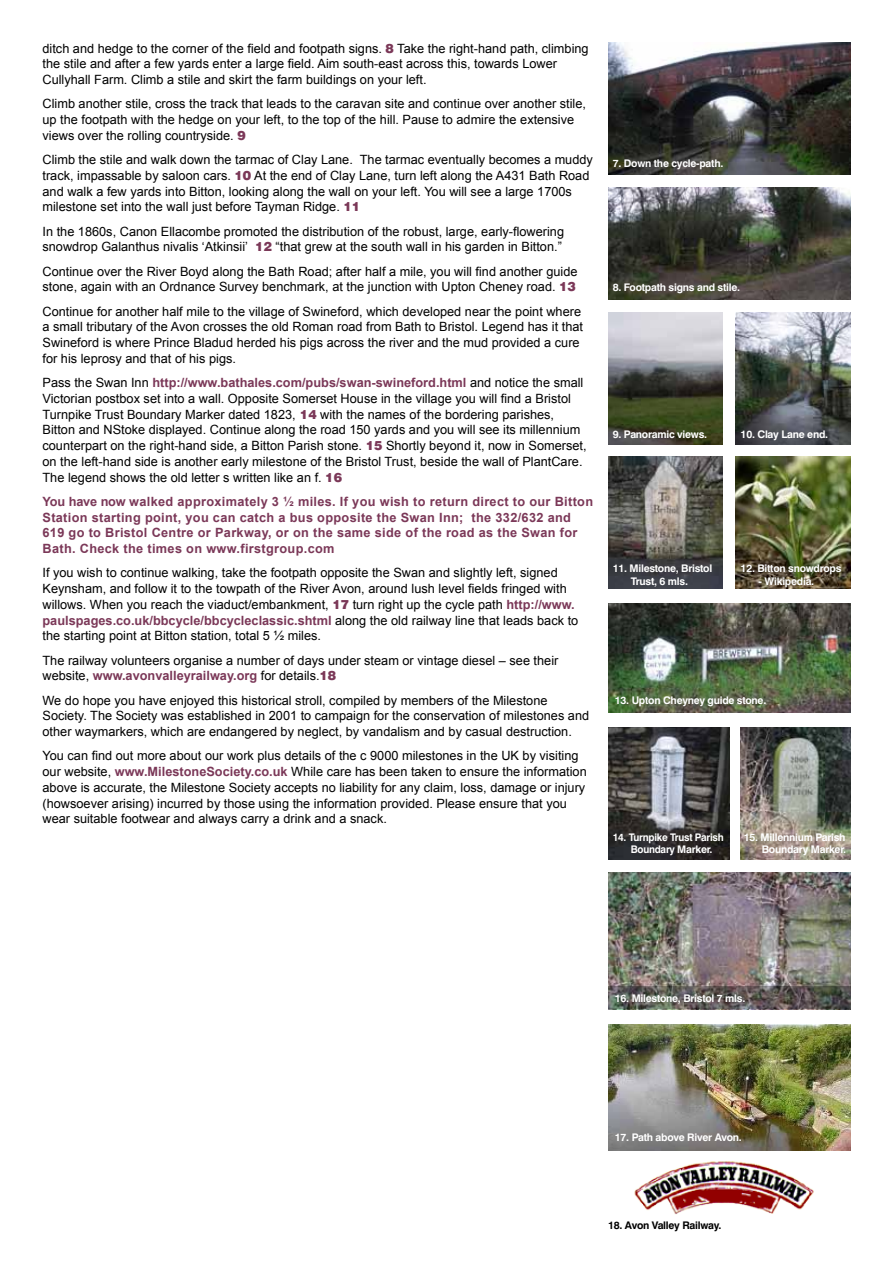
<style>
.page{position:relative;width:893px;height:1263px;background:#fff}
.page>*{position:absolute;margin:0;border:0;box-sizing:border-box;transform-origin:0 0}
.t1{font:12.75px/15.8px "Arial";color:#000}
.t2{font:700 12.75px/15.8px "Arial";letter-spacing:.025em;color:#7b3858}
.t3{font:700 10.5px/12.6px "Swiss 721 BT";letter-spacing:-.025em;color:#fff}
.t4{font:700 10.5px/12.6px "Swiss 721 BT";letter-spacing:-.025em;color:#fff;scale:.95 1}
.t5{font:700 10.5px "Swiss 721 BT";letter-spacing:-.025em;color:#000}
.s1{font-family:"Swiss 721 BT";font-weight:900;color:#7b3858}
.s2{font-weight:700;color:#7b3858}
</style>
<div class="page">
<img style="left:608px;top:873px;width:242px;height:113px">
<svg style="left:608px;top:986px;width:242px;height:23px;background:#5b5854"></svg>
<img style="left:608px;top:43px;width:242px;height:131px">
<img style="left:608px;top:188px;width:242px;height:112px">
<img style="left:608px;top:313px;width:115px;height:132px">
<img style="left:736px;top:313px;width:114px;height:132px">
<img style="left:608px;top:456px;width:115px;height:132px">
<img style="left:736px;top:456px;width:114px;height:132px">
<img style="left:608px;top:603px;width:242px;height:110px">
<img style="left:608px;top:727px;width:121px;height:132px">
<img style="left:741px;top:727px;width:109px;height:132px">
<img style="left:608px;top:1025px;width:242px;height:125px">
<img style="left:634px;top:1161px;width:180px;height:53px">
<p class="t1" style="left:43px;top:41px;width:548px">ditch and hedge to the corner of the field and footpath signs. <span class="s1">8</span> Take the right-hand path, climbing the stile and after a few yards enter a large field. Aim south-east across this, towards Lower<br>Cullyhall Farm. Climb a stile and skirt the farm buildings on your left.</p>
<p class="t1" style="left:43px;top:96px;width:545px">Climb another stile, cross the track that leads to the caravan site and continue over another stile, up the footpath with the hedge on your left, to the top of the hill. Pause to admire the extensive views over the rolling countryside. <span class="s1">9</span></p>
<p class="t1" style="left:43px;top:152px;width:552px">Climb the stile and walk down the tarmac of Clay Lane. The tarmac eventually becomes a muddy track, impassable by saloon cars. <span class="s1">10</span> At the end of Clay Lane, turn left along the A431 Bath Road and walk a few yards into Bitton, looking along the wall on your left. You will see a large 1700s milestone set into the wall just before Tayman Ridge. <span class="s1">11</span></p>
<p class="t1" style="left:43px;top:223px;width:523px">In the 1860s, Canon Ellacombe promoted the distribution of the robust, large, early-flowering snowdrop Galanthus nivalis ‘Atkinsii’ <span class="s1">12</span> “that grew at the south wall in his garden in Bitton.”</p>
<p class="t1" style="left:43px;top:263px;width:537px">Continue over the River Boyd along the Bath Road; after half a mile, you will find another guide stone, again with an Ordnance Survey benchmark, at the junction with Upton Cheney road. <span class="s1">13</span></p>
<p class="t1" style="left:43px;top:303px;width:542px">Continue for another half mile to the village of Swineford, which developed near the point where a small tributary of the Avon crosses the old Roman road from Bath to Bristol. Legend has it that Swineford is where Prince Bladud herded his pigs across the river and the mud provided a cure for his leprosy and that of his pigs.</p>
<p class="t1" style="left:43px;top:375px;width:546px">Pass the Swan Inn <span class="s2">http://www.bathales.com/pubs/swan-swineford.html</span> and notice the small Victorian postbox set into a wall. Opposite Somerset House in the village you will find a Bristol Turnpike Trust Boundary Marker dated 1823, <span class="s1">14</span> with the names of the bordering parishes, Bitton and NStoke displayed. Continue along the road 150 yards and you will see its millennium counterpart on the right-hand side, a Bitton Parish stone. <span class="s1">15</span> Shortly beyond it, now in Somerset, on the left-hand side is another early milestone of the Bristol Trust, beside the wall of PlantCare.<br>The legend shows the old letter s written like an f. <span class="s1">16</span></p>
<p class="t2" style="left:43px;top:494px;width:552px">You have now walked approximately 3 ½ miles. If you wish to return direct to our Bitton Station starting point, you can catch a bus opposite the Swan Inn; the 332/632 and 619 go to Bristol Centre or Parkway, or on the same side of the road as the Swan for Bath. Check the times on www.firstgroup.com</p>
<p class="t1" style="left:43px;top:565px;width:537px">If you wish to continue walking, take the footpath opposite the Swan and slightly left, signed Keynsham, and follow it to the towpath of the River Avon, around lush level fields fringed with willows. When you reach the viaduct/embankment, <span class="s1">17</span> turn right up the cycle path <span class="s2">http://www. paulspages.co.uk/bbcycle/bbcycleclassic.shtml</span> along the old railway line that leads back to the starting point at Bitton station, total 5 ½ miles.</p>
<p class="t1" style="left:43px;top:652px;width:517px">The railway volunteers organise a number of days under steam or vintage diesel – see their website, <span class="s2">www.avonvalleyrailway.org</span> for details.<span class="s1">18</span></p>
<p class="t1" style="left:43px;top:692px;width:548px">We do hope you have enjoyed this historical stroll, compiled by members of the Milestone<br>Society. The Society was established in 2001 to campaign for the conservation of milestones and other waymarkers, which are endangered by neglect, by vandalism and by casual destruction.</p>
<p class="t1" style="left:43px;top:748px;width:546px">You can find out more about our work plus details of the c 9000 milestones in the UK by visiting our website, <span class="s2">www.MilestoneSociety.co.uk</span> While care has been taken to ensure the information above is accurate, the Milestone Society accepts no liability for any claim, loss, damage or injury (howsoever arising) incurred by those using the information provided. Please ensure that you wear suitable footwear and always carry a drink and a snack.</p>
<p class="t3" style="left:613px;top:157px;width:112px">7. Down the cycle-path.</p>
<p class="t3" style="left:613px;top:281px;width:129px">8. Footpath signs and stile.</p>
<p class="t3" style="left:613px;top:428px;width:96px">9. Panoramic views.</p>
<p class="t3" style="left:741px;top:428px;width:89px">10. Clay Lane end.</p>
<p class="t3" style="left:631px;top:562px;width:83px;text-indent:-18px">11. Milestone, Bristol<br>Trust, 6 mls.</p>
<p class="t3" style="left:741px;top:562px;width:102px">12. Bitton snowdrops</p>
<p class="t3" style="left:759px;top:575px;width:57px">- Wikipedia.</p>
<p class="t3" style="left:615px;top:694px;width:153px">13. Upton Cheyney guide stone.</p>
<p class="t4" style="left:631px;top:831px;width:99px;text-indent:-18px">14. Turnpike Trust Parish<br>Boundary Marker.</p>
<p class="t3" style="left:744px;top:831px;width:104px;text-align:right">15. Millennium Parish<br>Boundary Marker.</p>
<p class="t3" style="left:615px;top:991px;width:132px">16. Milestone, Bristol 7 mls.</p>
<p class="t3" style="left:615px;top:1131px;width:128px">17. Path above River Avon.</p>
<p class="t5" style="left:608px;top:1219px;width:115px">18. Avon Valley Railway.</p>
</div>
